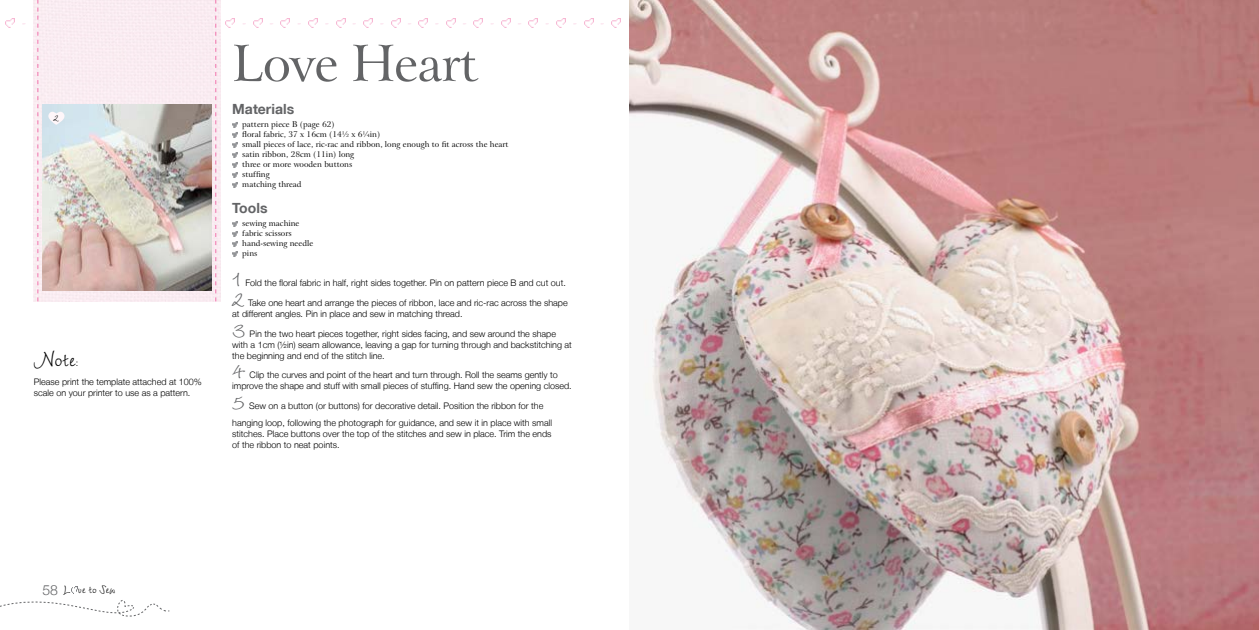
<style>
.page{position:relative;width:1259px;height:630px;background:#fff}
.page>*{position:absolute;margin:0;border:0;box-sizing:border-box;transform-origin:0 0}
.t1{font:50px "Arrus BT";letter-spacing:-.02em;color:#636466}
.t2{font:29px "Wiesbaden Swing";color:#636466}
.t3{font:29px "Wiesbaden Swing";color:#000}
.t4{font:16px "Wiesbaden Swing";color:#000}
.t5{font:700 14px "Helvetica Neue LT";color:#636466}
.t6{font:13px "Wiesbaden Swing";color:#000}
.t7{font:10px "Black Jack";color:#f7b7d3}
.t8{font:300 9px/11px "Helvetica Neue LT";color:#000}
.t9{font:8px/10px "Arrus BT";color:#000}
</style>
<div class="page">
<svg style="left:0;top:586px;width:170px;height:31px"></svg>
<div style="left:34px;top:0;width:187px;height:301px;background:#f9ecf1"></div>
<svg style="left:215px;top:0;width:1px;height:301px"></svg>
<svg style="left:37px;top:0;width:1px;height:301px"></svg>
<svg style="left:232px;top:123px;width:5px;height:4px"></svg>
<svg style="left:232px;top:133px;width:5px;height:4px"></svg>
<svg style="left:232px;top:143px;width:5px;height:4px"></svg>
<svg style="left:232px;top:153px;width:5px;height:4px"></svg>
<svg style="left:232px;top:163px;width:5px;height:4px"></svg>
<svg style="left:232px;top:173px;width:5px;height:4px"></svg>
<svg style="left:232px;top:183px;width:5px;height:4px"></svg>
<svg style="left:232px;top:222px;width:5px;height:4px"></svg>
<svg style="left:232px;top:232px;width:5px;height:4px"></svg>
<svg style="left:232px;top:242px;width:5px;height:4px"></svg>
<svg style="left:232px;top:252px;width:5px;height:4px"></svg>
<img style="left:43px;top:104px;width:169px;height:186px">
<img style="left:629px;top:0;width:630px;height:629px">
<svg style="left:46px;top:109px;width:21px;height:16px"></svg>
<svg style="left:226px;top:19px;width:9px;height:9px"></svg>
<svg style="left:253px;top:19px;width:9px;height:9px"></svg>
<svg style="left:281px;top:19px;width:9px;height:9px"></svg>
<svg style="left:308px;top:19px;width:9px;height:9px"></svg>
<svg style="left:336px;top:19px;width:9px;height:9px"></svg>
<svg style="left:364px;top:19px;width:8px;height:9px"></svg>
<svg style="left:391px;top:19px;width:9px;height:9px"></svg>
<svg style="left:419px;top:19px;width:9px;height:9px"></svg>
<svg style="left:446px;top:19px;width:9px;height:9px"></svg>
<svg style="left:474px;top:19px;width:9px;height:9px"></svg>
<svg style="left:501px;top:19px;width:9px;height:9px"></svg>
<svg style="left:529px;top:19px;width:9px;height:9px"></svg>
<svg style="left:556px;top:19px;width:9px;height:9px"></svg>
<svg style="left:584px;top:19px;width:9px;height:9px"></svg>
<svg style="left:611px;top:19px;width:9px;height:9px"></svg>
<svg style="left:6px;top:19px;width:9px;height:9px"></svg>
<p class="t7" style="left:21px;top:16px;width:6px">-</p>
<p class="t7" style="left:242px;top:16px;width:34px">- -</p>
<p class="t7" style="left:297px;top:16px;width:34px">- -</p>
<p class="t7" style="left:352px;top:16px;width:34px">- -</p>
<p class="t7" style="left:407px;top:16px;width:34px">- -</p>
<p class="t7" style="left:462px;top:16px;width:34px">- -</p>
<p class="t7" style="left:517px;top:16px;width:34px">- -</p>
<p class="t7" style="left:572px;top:16px;width:34px">- -</p>
<h3 class="t6" style="left:53px;top:111px;width:7px">2</h3>
<h2 class="t3" style="left:34px;top:343px;width:43px">Note</h2>
<p class="t8" style="left:34px;top:352px;width:170px;line-height:19px;text-indent:42px">:<br>Please print the template attached at 100%</p>
<p class="t8" style="left:34px;top:386px;width:158px">scale on your printer to use as a pattern.</p>
<h1 class="t1" style="left:232px;top:32px;width:247px">Love Heart</h1>
<h3 class="t5" style="left:232px;top:100px;width:63px">Materials</h3>
<p class="t9" style="left:242px;top:119px;width:268px">pattern piece B (page 62)<br>floral fabric, 37 x 16cm (14½ x 6¼in)<br>small pieces of lace, ric-rac and ribbon, long enough to fit across the heart satin ribbon, 28cm (11in) long<br>three or more wooden buttons<br>stuffing<br>matching thread</p>
<h3 class="t5" style="left:232px;top:199px;width:37px">Tools</h3>
<p class="t9" style="left:242px;top:218px;width:72px">sewing machine fabric scissors hand-sewing needle pins</p>
<h2 class="t2" style="left:232px;top:263px;width:10px">1</h2>
<p class="t8" style="left:245px;top:277px;width:322px">Fold the floral fabric in half, right sides together. Pin on pattern piece B and cut out.</p>
<h2 class="t2" style="left:232px;top:283px;width:13px">2</h2>
<p class="t8" style="left:232px;top:297px;width:337px;text-indent:16px">Take one heart and arrange the pieces of ribbon, lace and ric-rac across the shape at different angles. Pin in place and sew in matching thread.</p>
<h2 class="t2" style="left:232px;top:313px;width:14px">3</h2>
<p class="t8" style="left:232px;top:327px;width:341px;text-indent:17px">Pin the two heart pieces together, right sides facing, and sew around the shape with a 1cm (½in) seam allowance, leaving a gap for turning through and backstitching at the beginning and end of the stitch line.</p>
<h2 class="t2" style="left:232px;top:355px;width:14px">4</h2>
<p class="t8" style="left:232px;top:369px;width:341px;text-align:center">Clip the curves and point of the heart and turn through. Roll the seams gently to improve the shape and stuff with small pieces of stuffing. Hand sew the opening closed.</p>
<h2 class="t2" style="left:232px;top:385px;width:14px">5</h2>
<p class="t8" style="left:232px;top:396px;width:321px;line-height:17.5px;text-indent:17px">Sew on a button (or buttons) for decorative detail. Position the ribbon for the hanging loop, following the photograph for guidance, and sew it in place with small</p>
<p class="t8" style="left:232px;top:428px;width:321px">stitches. Place buttons over the top of the stitches and sew in place. Trim the ends of the ribbon to neat points.</p>
<h3 class="t4" style="left:43px;top:580px;width:74px"><sub>58</sub> L ve to Sew</h3>
</div>
